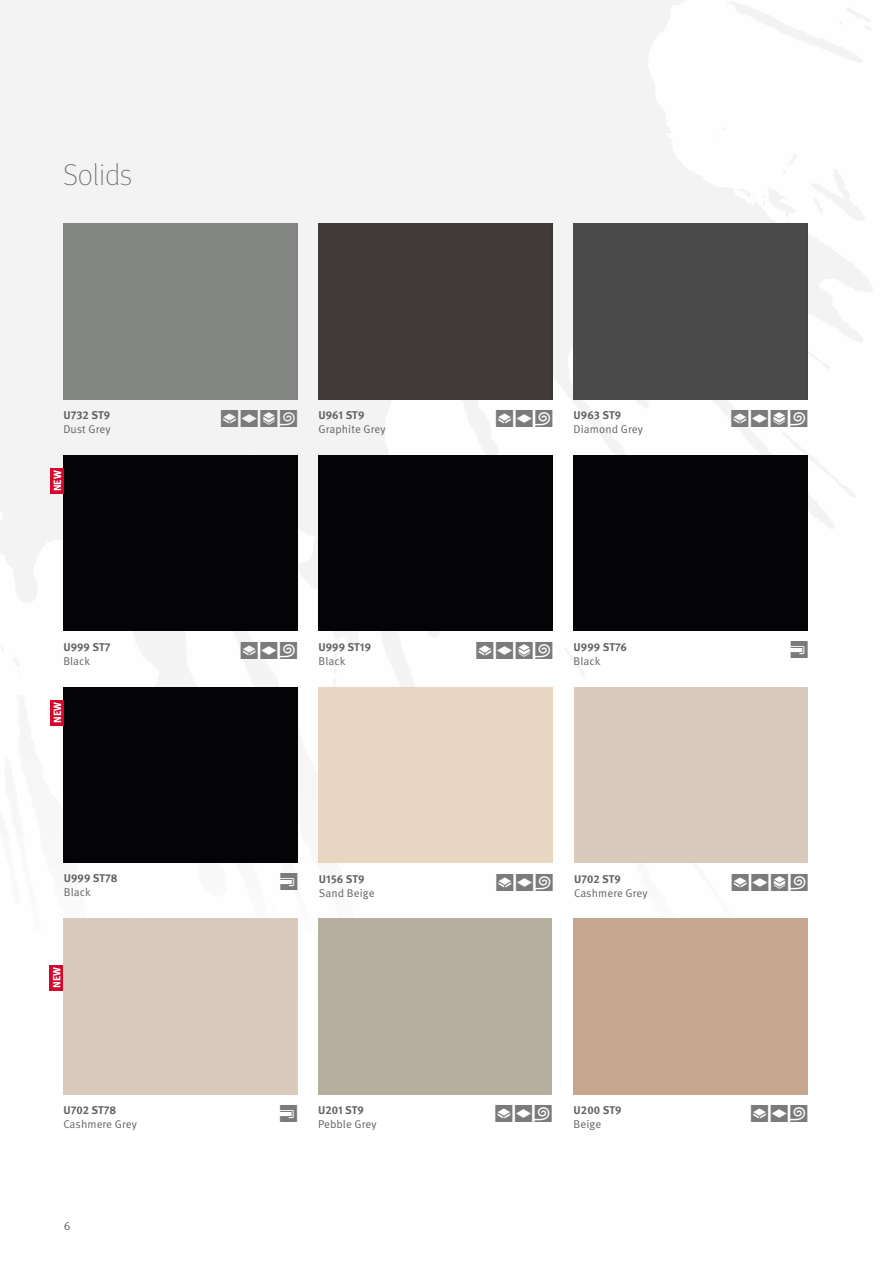
<style>
.page{position:relative;width:893px;height:1263px;background:#fff}
.page>*{position:absolute;margin:0;border:0;box-sizing:border-box;transform-origin:0 0}
.t1{font:100 30px "Meta Pro";color:#636362}
.t2{font:21.3px "Icons EDP";letter-spacing:.125em;color:#7b7b7a}
.t3{font:12px "Meta Pro Norm";color:#636362}
.t4{font:11.25px "Meta Pro Norm";letter-spacing:.005em;color:#636362}
.t5{font:700 11.25px "Meta Pro";letter-spacing:.005em;color:#636362}
.t6{font:700 10.5px "Meta Pro";color:#fff}
.s1{font-family:"Icons EDP";font-weight:400;font-size:21.3px;color:#7b7b7a}
</style>
<div class="page">
<img style="left:0;top:0;width:873px;height:1095px">
<div style="left:318px;top:455px;width:234px;height:176px;background:#040305"></div>
<div style="left:574px;top:455px;width:233px;height:176px;background:#040305"></div>
<div style="left:318px;top:224px;width:234px;height:175px;background:#403b38"></div>
<div style="left:318px;top:918px;width:234px;height:176px;background:#b6ae9f"></div>
<div style="left:63px;top:455px;width:234px;height:176px;background:#040305"></div>
<div style="left:63px;top:224px;width:234px;height:175px;background:#848684"></div>
<div style="left:574px;top:224px;width:233px;height:175px;background:#4a4a4a"></div>
<div style="left:63px;top:918px;width:234px;height:176px;background:#d8cbbd"></div>
<div style="left:574px;top:918px;width:233px;height:176px;background:#c4a78e"></div>
<div style="left:319px;top:687px;width:234px;height:176px;background:#e7d6c1"></div>
<div style="left:574px;top:687px;width:234px;height:176px;background:#d8cbbd"></div>
<div style="left:50px;top:964px;width:13px;height:26px;background:#d4082c"></div>
<div style="left:64px;top:687px;width:234px;height:175px;background:#040305"></div>
<div style="left:51px;top:468px;width:13px;height:26px;background:#d4082c"></div>
<div style="left:51px;top:700px;width:13px;height:26px;background:#d4082c"></div>
<h1 class="t1" style="left:64px;top:154px;width:70px">Solids</h1>
<p class="t5" style="left:63px;top:408px;width:48px">U732 ST9</p>
<p class="t4" style="left:63px;top:420px;width:49px">Dust Grey</p>
<p class="t6" style="left:51px;top:491px;width:22px;rotate:-90deg">NEW</p>
<p class="t5" style="left:63px;top:639px;width:49px">U999 ST7</p>
<p class="t4" style="left:63px;top:652px;width:29px">Black</p>
<p class="t6" style="left:51px;top:723px;width:22px;rotate:-90deg">NEW</p>
<p class="t5" style="left:64px;top:871px;width:55px">U999 ST78</p>
<p class="t4" style="left:64px;top:884px;width:29px">Black</p>
<p class="t6" style="left:50px;top:988px;width:22px;rotate:-90deg">NEW</p>
<p class="t5" style="left:63px;top:1103px;width:55px">U702 ST78</p>
<p class="t4" style="left:63px;top:1115px;width:75px">Cashmere Grey</p>
<p class="t3" style="left:64px;top:1216px;width:8px">6</p>
<h2 class="t2" style="left:221px;top:407px;width:78px">CEGF</h2>
<p class="t5" style="left:318px;top:408px;width:47px">U961 ST9</p>
<p class="t4" style="left:318px;top:420px;width:69px">Graphite Grey</p>
<p class="t5" style="left:496px;top:408px;width:127px"><span class="s1">CEF</span> U963 ST9</p>
<p class="t4" style="left:574px;top:420px;width:71px">Diamond Grey</p>
<h2 class="t2" style="left:731px;top:407px;width:78px">CEGF</h2>
<h2 class="t2" style="left:241px;top:639px;width:58px">CEF</h2>
<p class="t5" style="left:318px;top:639px;width:54px">U999 ST19</p>
<p class="t4" style="left:318px;top:652px;width:29px">Black</p>
<h2 class="t2" style="left:476px;top:639px;width:78px">CEGF</h2>
<p class="t5" style="left:574px;top:639px;width:55px">U999 ST76</p>
<p class="t4" style="left:574px;top:652px;width:29px">Black</p>
<h2 class="t2" style="left:791px;top:638px;width:19px">I</h2>
<h2 class="t2" style="left:281px;top:870px;width:19px">I</h2>
<p class="t5" style="left:319px;top:872px;width:47px">U156 ST9</p>
<p class="t4" style="left:319px;top:884px;width:57px">Sand Beige</p>
<p class="t5" style="left:496px;top:872px;width:126px"><span class="s1">CEF</span> U702 ST9</p>
<p class="t4" style="left:574px;top:884px;width:75px">Cashmere Grey</p>
<h2 class="t2" style="left:732px;top:871px;width:78px">CEGF</h2>
<h2 class="t2" style="left:280px;top:1102px;width:19px">I</h2>
<p class="t5" style="left:574px;top:1103px;width:49px">U200 ST9</p>
<p class="t4" style="left:574px;top:1115px;width:29px">Beige</p>
<h2 class="t2" style="left:496px;top:1102px;width:58px">CEF</h2>
<p class="t5" style="left:318px;top:1103px;width:47px">U201 ST9</p>
<p class="t4" style="left:318px;top:1115px;width:60px">Pebble Grey</p>
<h2 class="t2" style="left:751px;top:1102px;width:58px">CEF</h2>
</div>
